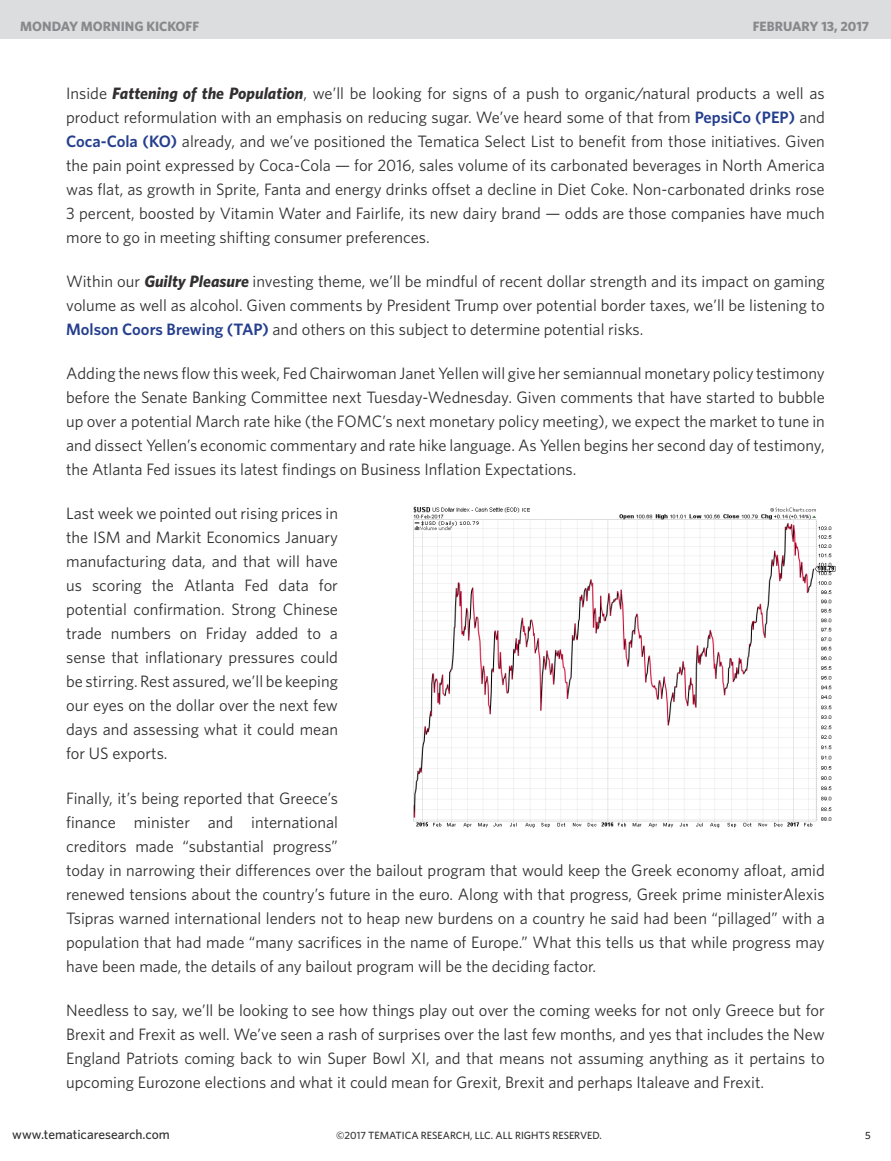
<style>
.page{position:relative;width:891px;height:1161px;background:#fff}
.page>*{position:absolute;margin:0;border:0;box-sizing:border-box;transform-origin:0 0}
.Main_Body_Text{font:16.5px/24px "Whitney";color:#312f30;text-align:justify}
.t1{font:700 13.5px "Whitney";color:#87898c}
.t2{font:500 13.5px "Whitney";color:#312f30}
.t3{font:500 10.5px "Whitney";color:#312f30}
.t4{font:500 10.5px "Whitney";color:#231f20}
.s1{font-weight:700;font-style:italic}
.s2{font-weight:600;color:#253f8e}
</style>
<div class="page">
<div style="left:0;top:0;width:891px;height:38px;background:#dcdddf"></div>
<img style="left:413px;top:506px;width:423px;height:323px">
<p class="t1" style="left:20px;top:18px;width:180px">MONDAY MORNING KICKOFF</p>
<p class="t1" style="left:753px;top:18px;width:118px">FEBRUARY 13, 2017</p>
<p class="Main_Body_Text" style="left:66px;top:81px;width:760px">Inside <span class="s1">Fattening of the Population</span>, we’ll be looking for signs of a push to organic/natural products a well as product reformulation with an emphasis on reducing sugar. We’ve heard some of that from <span class="s2">PepsiCo (PEP)</span> and <span class="s2">Coca-Cola (KO)</span> already, and we’ve positioned the Tematica Select List to benefit from those initiatives. Given the pain point expressed by Coca-Cola — for 2016, sales volume of its carbonated beverages in North America was flat, as growth in Sprite, Fanta and energy drinks offset a decline in Diet Coke. Non-carbonated drinks rose 3 percent, boosted by Vitamin Water and Fairlife, its new dairy brand — odds are those companies have much more to go in meeting shifting consumer preferences.</p>
<p class="Main_Body_Text" style="left:66px;top:269px;width:760px">Within our <span class="s1">Guilty Pleasure</span> investing theme, we’ll be mindful of recent dollar strength and its impact on gaming volume as well as alcohol. Given comments by President Trump over potential border taxes, we’ll be listening to <span class="s2">Molson Coors Brewing (TAP)</span> and others on this subject to determine potential risks.</p>
<p class="Main_Body_Text" style="left:66px;top:361px;width:760px">Adding the news flow this week, Fed Chairwoman Janet Yellen will give her semiannual monetary policy testimony before the Senate Banking Committee next Tuesday-Wednesday. Given comments that have started to bubble up over a potential March rate hike (the FOMC’s next monetary policy meeting), we expect the market to tune in and dissect Yellen’s economic commentary and rate hike language. As Yellen begins her second day of testimony, the Atlanta Fed issues its latest findings on Business Inflation Expectations.</p>
<p class="Main_Body_Text" style="left:66px;top:501px;width:273px">Last week we pointed out rising prices in the ISM and Markit Economics January manufacturing data, and that will have us scoring the Atlanta Fed data for potential confirmation. Strong Chinese trade numbers on Friday added to a sense that inflationary pressures could be stirring. Rest assured, we’ll be keeping our eyes on the dollar over the next few days and assessing what it could mean for US exports.</p>
<p class="Main_Body_Text" style="left:66px;top:786px;width:760px;text-align:left">Finally, it’s being reported that Greece’s<br>finance minister and international<br>creditors made “substantial progress”<br>today in narrowing their differences over the bailout program that would keep the Greek economy afloat, amid renewed tensions about the country’s future in the euro. Along with that progress, Greek prime ministerAlexis Tsipras warned international lenders not to heap new burdens on a country he said had been “pillaged” with a population that had made “many sacrifices in the name of Europe.” What this tells us that while progress may have been made, the details of any bailout program will be the deciding factor.</p>
<p class="Main_Body_Text" style="left:66px;top:998px;width:760px">Needless to say, we’ll be looking to see how things play out over the coming weeks for not only Greece but for Brexit and Frexit as well. We’ve seen a rash of surprises over the last few months, and yes that includes the New England Patriots coming back to win Super Bowl XI, and that means not assuming anything as it pertains to upcoming Eurozone elections and what it could mean for Grexit, Brexit and perhaps Italeave and Frexit.</p>
<p class="t2" style="left:12px;top:1125px;width:159px">www.tematicaresearch.com</p>
<p class="t3" style="left:336px;top:1128px;width:267px">©2017 TEMATICA RESEARCH, LLC. ALL RIGHTS RESERVED.</p>
<p class="t4" style="left:865px;top:1128px;width:7px">5</p>
</div>
